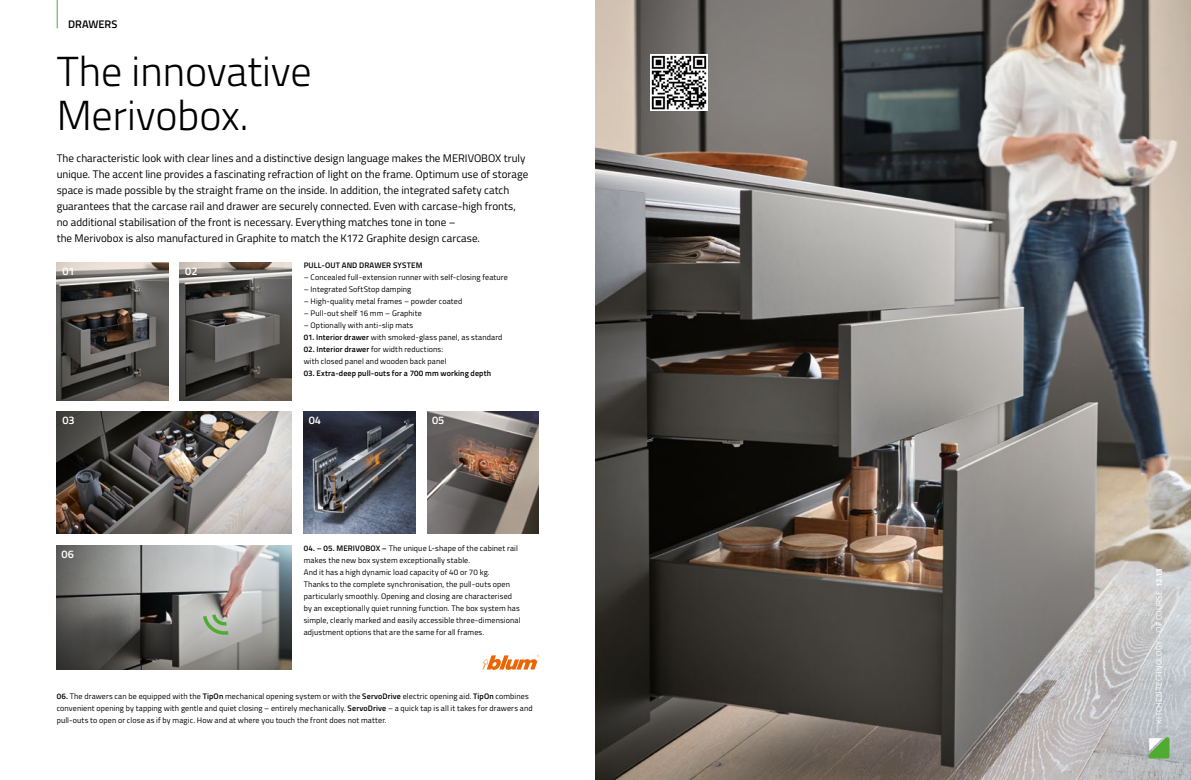
<style>
.page{position:relative;width:1191px;height:780px;background:#fff}
.page>*{position:absolute;margin:0;border:0;box-sizing:border-box;transform-origin:0 0}
.t1{font:300 42px/44px "Titillium Web";color:#000}
.t2{font:11px/16px "Titillium Web";color:#000}
.t3{font:600 11px "Titillium Web";letter-spacing:-.005em;color:#fff}
.t4{font:600 11px "Titillium Web";color:#000}
.t5{font:8px/12px "Titillium Web";letter-spacing:.015em;color:#000}
.t6{font:600 8px "Titillium Web";letter-spacing:.015em;color:#000}
.t7{font:8px "Titillium Web";letter-spacing:.025em;color:#fff}
.s1{font-weight:600}
.s2{font-weight:700}
</style>
<div class="page">
<svg style="left:482px;top:654px;width:57px;height:16px"></svg>
<img style="left:57px;top:263px;width:112px;height:137px">
<img style="left:595px;top:0;width:596px;height:780px">
<svg style="left:1148px;top:737px;width:21px;height:21px"></svg>
<img style="left:304px;top:412px;width:112px;height:121px">
<img style="left:427px;top:412px;width:112px;height:121px">
<img style="left:57px;top:545px;width:235px;height:125px">
<svg style="left:201px;top:610px;width:31px;height:25px"></svg>
<img style="left:57px;top:412px;width:235px;height:121px">
<img style="left:180px;top:263px;width:112px;height:137px">
<svg style="left:57px;top:0;width:1px;height:28px"></svg>
<img style="left:651px;top:54px;width:56px;height:57px">
<h2 class="t4" style="left:68px;top:16px;width:51px">DRAWERS</h2>
<h1 class="t1" style="left:57px;top:47px;width:257px">The innovative<br>Merivobox.</h1>
<p class="t2" style="left:57px;top:150px;width:473px">The characteristic look with clear lines and a distinctive design language makes the MERIVOBOX truly unique. The accent line provides a fascinating refraction of light on the frame. Optimum use of storage space is made possible by the straight frame on the inside. In addition, the integrated safety catch guarantees that the carcase rail and drawer are securely connected. Even with carcase-high fronts, no additional stabilisation of the front is necessary. Everything matches tone in tone –<br>the Merivobox is also manufactured in Graphite to match the K172 Graphite design carcase.</p>
<p class="t6" style="left:304px;top:259px;width:120px">PULL-OUT AND DRAWER SYSTEM</p>
<p class="t5" style="left:304px;top:271px;width:205px">– Concealed full-extension runner with self-closing feature</p>
<p class="t5" style="left:304px;top:283px;width:109px">– Integrated SoftStop damping</p>
<p class="t5" style="left:304px;top:295px;width:160px">– High-quality metal frames – powder coated</p>
<p class="t5" style="left:304px;top:307px;width:120px">– Pull-out shelf 16 mm – Graphite</p>
<p class="t5" style="left:304px;top:319px;width:111px">– Optionally with anti-slip mats</p>
<p class="t5" style="left:304px;top:331px;width:200px"><span class="s1">01. Interior drawer</span> with smoked-glass panel, as standard</p>
<p class="t5" style="left:304px;top:343px;width:144px"><span class="s1">02. Interior drawer</span> for width reductions: with closed panel and wooden back panel</p>
<p class="t6" style="left:304px;top:367px;width:189px">03. Extra-deep pull-outs for a 700 mm working depth</p>
<h2 class="t3" style="left:62px;top:263px;width:14px">01</h2>
<h2 class="t3" style="left:185px;top:263px;width:14px">02</h2>
<h2 class="t3" style="left:62px;top:412px;width:14px">03</h2>
<h2 class="t3" style="left:62px;top:545px;width:14px">06</h2>
<h2 class="t3" style="left:309px;top:412px;width:14px">04</h2>
<h2 class="t3" style="left:432px;top:412px;width:14px">05</h2>
<p class="t5" style="left:304px;top:542px;width:218px"><span class="s1">04. – 05. MERIVOBOX –</span> The unique L-shape of the cabinet rail makes the new box system exceptionally stable.<br>And it has a high dynamic load capacity of 40 or 70 kg.<br>Thanks to the complete synchronisation, the pull-outs open particularly smoothly. Opening and closing are characterised by an exceptionally quiet running function. The box system has simple, clearly marked and easily accessible three-dimensional adjustment options that are the same for all frames.</p>
<p class="t5" style="left:57px;top:690px;width:477px"><span class="s1">06.</span> The drawers can be equipped with the <span class="s1">TipOn</span> mechanical opening system or with the <span class="s1">ServoDrive</span> electric opening aid. <span class="s1">TipOn</span> combines convenient opening by tapping with gentle and quiet closing – entirely mechanically. <span class="s1">ServoDrive</span> – a quick tap is all it takes for drawers and pull-outs to open or close as if by magic. How and at where you touch the front does not matter.</p>
<p class="t7" style="left:1153px;top:723px;width:157px;rotate:-90deg">KITCHEN TECHNOLOGY – OF COURSE. <span class="s2">12.13</span></p>
</div>
